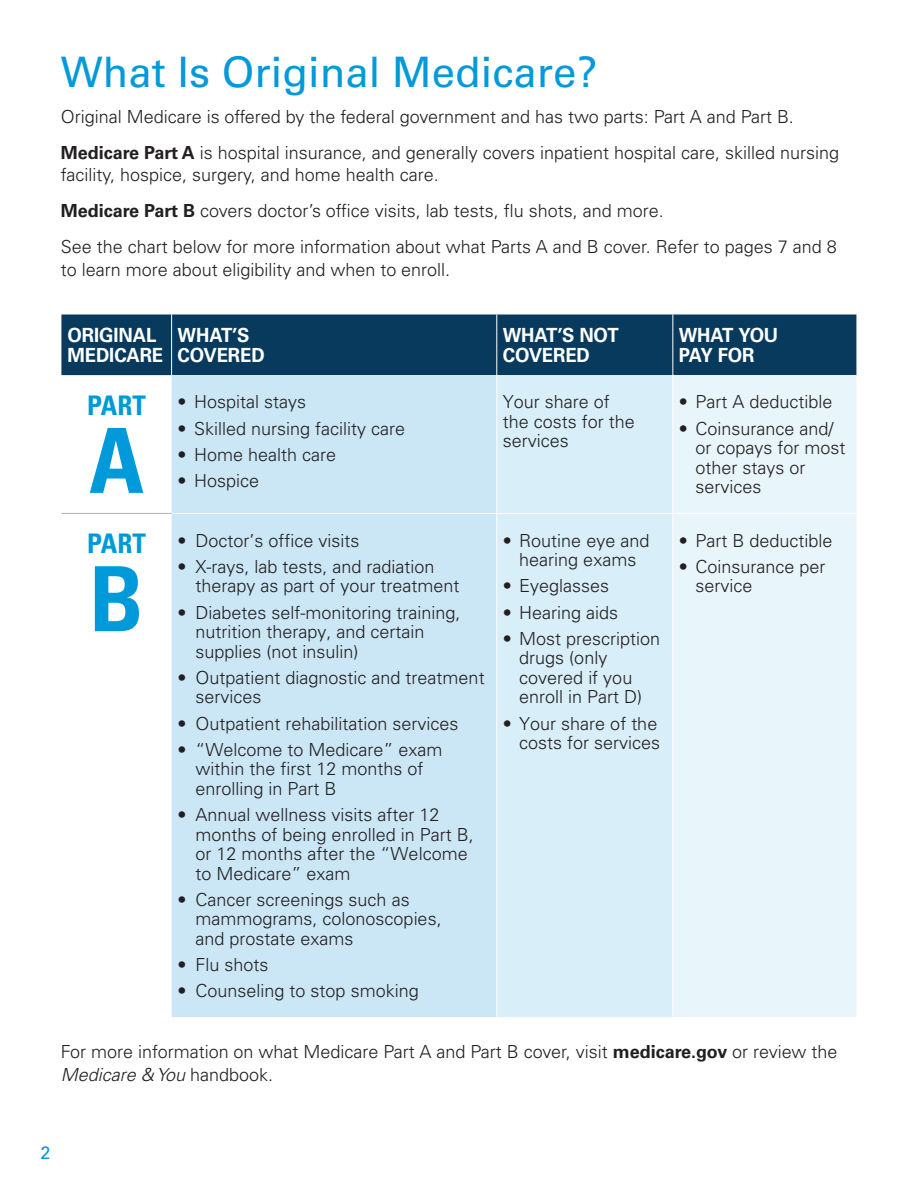
<style>
.page{position:relative;width:918px;height:1188px;background:#fff}
.page>*{position:absolute;margin:0;border:0;box-sizing:border-box;transform-origin:0 0}
.t1{font:700 condensed 90px "Univers LT Pro";color:#009ada}
.Body_Copy{font:42px "Univers LT Pro 55 Roman";color:#009ada}
.t2{font:700 condensed 27px "Univers LT Pro";color:#009ada}
.Chart_Heading_White{font:700 19.5px/19.5px "Univers LT Pro 65";letter-spacing:-.005em;color:#fff;scale:.95 1}
.Chart{font:300 18px/19.5px "Univers LT Pro 45";color:#231f20}
.Body_Copy-2{font:300 18px/22.5px "Univers LT Pro 45";color:#231f20}
.Body_Copy-3{font:18px "Univers LT Pro 55 Roman";color:#009ada}
.s1{font-family:"Univers LT Pro 65";font-weight:700}
.s2{font-style:italic}
</style>
<div class="page">
<div style="left:61px;top:314px;width:795px;height:61px;background:#083a5e"></div>
<div style="left:172px;top:375px;width:324px;height:642px;background:#cbe7f6"></div>
<div style="left:497px;top:375px;width:175px;height:642px;background:#d8eef8"></div>
<div style="left:673px;top:375px;width:183px;height:642px;background:#e8f5fb"></div>
<hr style="left:171px;top:314px;width:1px;height:61px;background:#fff">
<hr style="left:496px;top:314px;width:1px;height:61px;background:#fff">
<hr style="left:672px;top:314px;width:1px;height:61px;background:#fff">
<hr style="left:172px;top:513px;width:325px;height:1px;background:#fff">
<hr style="left:497px;top:513px;width:176px;height:1px;background:#fff">
<hr style="left:673px;top:513px;width:183px;height:1px;background:#fff">
<hr style="left:61px;top:513px;width:111px;height:1px;background:#b2b3b7">
<p class="Body_Copy" style="left:61px;top:43px;width:538px">What Is Original Medicare?</p>
<p class="Body_Copy-2" style="left:61px;top:104px;width:735px">Original Medicare is offered by the federal government and has two parts: Part A and Part B.</p>
<p class="Body_Copy-2" style="left:61px;top:140px;width:780px"><span class="s1">Medicare Part A</span> is hospital insurance, and generally covers inpatient hospital care, skilled nursing facility, hospice, surgery, and home health care.</p>
<p class="Body_Copy-2" style="left:61px;top:199px;width:605px"><span class="s1">Medicare Part B</span> covers doctor’s office visits, lab tests, flu shots, and more.</p>
<p class="Body_Copy-2" style="left:61px;top:235px;width:778px">See the chart below for more information about what Parts A and B cover. Refer to pages 7 and 8 to learn more about eligibility and when to enroll.</p>
<p class="Chart_Heading_White" style="left:67px;top:324px;width:102px">ORIGINAL<br>MEDICARE</p>
<p class="Chart_Heading_White" style="left:178px;top:324px;width:93px">WHAT’S<br>COVERED</p>
<p class="Chart_Heading_White" style="left:503px;top:324px;width:124px">WHAT’S NOT<br>COVERED</p>
<p class="Chart_Heading_White" style="left:679px;top:324px;width:106px">WHAT YOU<br>PAY FOR</p>
<p class="t2" style="left:87px;top:389px;width:60px">PART</p>
<p class="t1" style="left:89px;top:406px;width:56px">A</p>
<p class="Chart" style="left:503px;top:392px;width:134px">Your share of the costs for the services</p>
<p class="Chart" style="left:679px;top:392px;width:155px">• Part A deductible</p>
<p class="Chart" style="left:178px;top:392px;width:130px">• Hospital stays</p>
<p class="Chart" style="left:178px;top:418px;width:229px">• Skilled nursing facility care</p>
<p class="Chart" style="left:178px;top:444px;width:160px">• Home health care</p>
<p class="Chart" style="left:178px;top:471px;width:83px">• Hospice</p>
<p class="Chart" style="left:695px;top:418px;width:152px;text-indent:-17px">• Coinsurance and/ or copays for most other stays or services</p>
<p class="t2" style="left:87px;top:527px;width:60px">PART</p>
<p class="t1" style="left:89px;top:544px;width:56px">B</p>
<p class="Chart" style="left:178px;top:530px;width:183px">• Doctor’s office visits</p>
<p class="Chart" style="left:196px;top:556px;width:266px;text-indent:-18px">• X-rays, lab tests, and radiation therapy as part of your treatment</p>
<p class="Chart" style="left:196px;top:602px;width:267px;text-indent:-18px">• Diabetes self-monitoring training, nutrition therapy, and certain supplies (not insulin)</p>
<p class="Chart" style="left:196px;top:667px;width:291px;text-indent:-18px">• Outpatient diagnostic and treatment services</p>
<p class="Chart" style="left:178px;top:713px;width:283px">• Outpatient rehabilitation services</p>
<p class="Chart" style="left:196px;top:739px;width:249px;text-indent:-18px">• “Welcome to Medicare” exam within the first 12 months of enrolling in Part B</p>
<p class="Chart" style="left:196px;top:805px;width:280px;text-indent:-18px">• Annual wellness visits after 12 months of being enrolled in Part B, or 12 months after the “Welcome to Medicare” exam</p>
<p class="Chart" style="left:196px;top:889px;width:248px;text-indent:-18px">• Cancer screenings such as mammograms, colonoscopies, and prostate exams</p>
<p class="Chart" style="left:178px;top:955px;width:93px">• Flu shots</p>
<p class="Chart" style="left:178px;top:981px;width:243px">• Counseling to stop smoking</p>
<p class="Chart" style="left:503px;top:530px;width:148px;text-align:center">• Routine eye and hearing exams</p>
<p class="Chart" style="left:503px;top:576px;width:108px">• Eyeglasses</p>
<p class="Chart" style="left:503px;top:602px;width:117px">• Hearing aids</p>
<p class="Chart" style="left:519px;top:628px;width:143px;text-indent:-17px">• Most prescription drugs (only covered if you enroll in Part D)</p>
<p class="Chart" style="left:503px;top:713px;width:159px;text-align:right">• Your share of the costs for services</p>
<p class="Chart" style="left:679px;top:530px;width:155px">• Part B deductible</p>
<p class="Chart" style="left:695px;top:556px;width:132px;text-indent:-17px">• Coinsurance per service</p>
<p class="Body_Copy-2" style="left:61px;top:1040px;width:778px">For more information on what Medicare Part A and Part B cover, visit <span class="s1">medicare.gov</span> or review the<br><span class="s2">Medicare &amp; You</span> handbook.</p>
<p class="Body_Copy-3" style="left:40px;top:1140px;width:12px">2</p>
</div>
